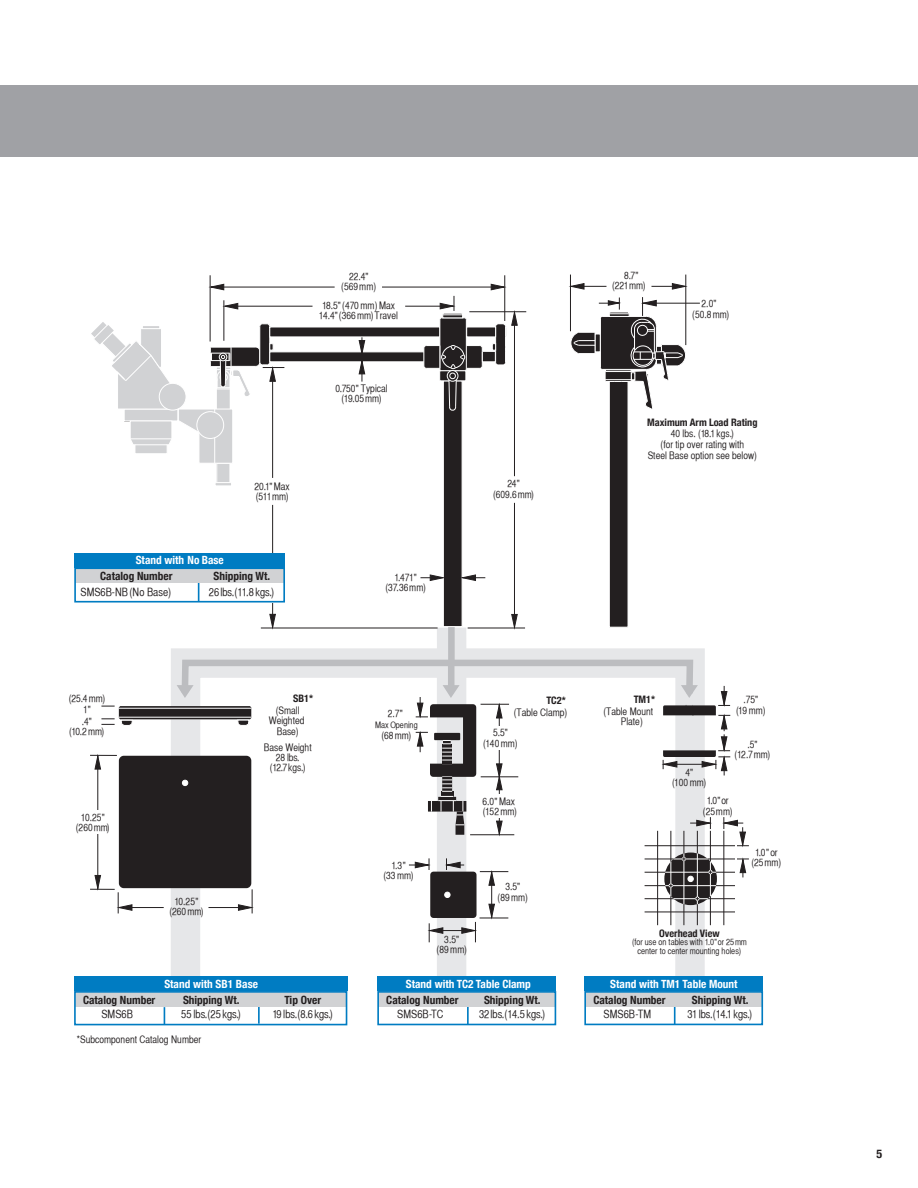
<style>
.page{position:relative;width:918px;height:1188px;background:#fff}
.page>*{position:absolute;margin:0;border:0;box-sizing:border-box;transform-origin:0 0}
.t1{font:700 condensed 12px "Helvetica Neue";color:#231f20}
.t2{font:11.4px "Helvetica CY Plain";color:#231f20}
.t3{font:700 condensed 11.4px "Helvetica Neue";color:#231f20}
.t4{font:700 condensed 11.4px "Helvetica Neue";color:#fff}
.t5{font:10.35px/10.4px "Helvetica CY Plain";color:#231f20;text-align:center}
.t6{font:700 condensed 10.35px "Helvetica Neue";color:#231f20}
.t7{font:8.85px/8.9px "Helvetica CY Plain";color:#231f20;text-align:center}
</style>
<div class="page">
<div style="left:0;top:85px;width:918px;height:72px;background:#a0a1a5"></div>
<div style="left:585px;top:992px;width:177px;height:15px;background:#d1d2d4"></div>
<div style="left:75px;top:992px;width:272px;height:15px;background:#d1d2d4"></div>
<svg style="left:163px;top:648px;width:542px;height:373px"></svg>
<div style="left:437px;top:628px;width:29px;height:34px;background:#e6e7e9"></div>
<div style="left:437px;top:662px;width:29px;height:327px;background:#e6e7e9"></div>
<div style="left:448px;top:627px;width:7px;height:35px;background:#bcbdc0"></div>
<div style="left:74px;top:991px;width:273px;height:34px;border:2px solid #007cc2"></div>
<div style="left:377px;top:991px;width:179px;height:34px;border:2px solid #007cc2"></div>
<div style="left:584px;top:991px;width:179px;height:34px;border:2px solid #007cc2"></div>
<hr style="left:573px;top:286px;width:33px;height:1px;background:#231f20">
<hr style="left:651px;top:286px;width:34px;height:1px;background:#231f20">
<svg style="left:569px;top:283px;width:16px;height:7px"></svg>
<svg style="left:672px;top:283px;width:14px;height:7px"></svg>
<hr style="left:570px;top:275px;width:1px;height:56px;background:#231f20">
<hr style="left:686px;top:275px;width:1px;height:70px;background:#231f20">
<hr style="left:643px;top:303px;width:57px;height:1px;background:#231f20">
<svg style="left:90px;top:656px;width:659px;height:286px"></svg>
<svg style="left:570px;top:297px;width:116px;height:331px"></svg>
<hr style="left:469px;top:311px;width:57px;height:1px;background:#231f20">
<hr style="left:468px;top:628px;width:57px;height:1px;background:#231f20">
<hr style="left:211px;top:287px;width:124px;height:1px;background:#231f20">
<hr style="left:382px;top:287px;width:121px;height:1px;background:#231f20">
<svg style="left:209px;top:284px;width:15px;height:6px"></svg>
<svg style="left:491px;top:284px;width:14px;height:6px"></svg>
<hr style="left:210px;top:275px;width:1px;height:67px;background:#231f20">
<hr style="left:505px;top:275px;width:1px;height:46px;background:#231f20">
<div style="left:74px;top:976px;width:273px;height:15px;background:#007cc2"></div>
<div style="left:584px;top:976px;width:179px;height:15px;background:#007cc2"></div>
<div style="left:377px;top:976px;width:179px;height:15px;background:#007cc2"></div>
<svg style="left:91px;top:296px;width:427px;height:333px"></svg>
<div style="left:75px;top:568px;width:209px;height:15px;background:#d1d2d4"></div>
<div style="left:74px;top:567px;width:211px;height:36px;border:2px solid #007cc2"></div>
<div style="left:74px;top:553px;width:211px;height:14px;background:#007cc2"></div>
<p class="t5" style="left:341px;top:271px;width:36px">22.4" (569 mm)</p>
<p class="t5" style="left:319px;top:300px;width:81px;text-align:left">18.5" (470 mm) Max<br>14.4" (366 mm) Travel</p>
<p class="t5" style="left:335px;top:383px;width:54px">0.750" Typical (19.05 mm)</p>
<p class="t5" style="left:255px;top:481px;width:37px;text-align:left">20.1" Max (511 mm)</p>
<p class="t4" style="left:136px;top:551px;width:89px">Stand with No Base</p>
<p class="t3" style="left:100px;top:566px;width:74px">Catalog Number</p>
<p class="t3" style="left:213px;top:566px;width:58px">Shipping Wt.</p>
<p class="t2" style="left:80px;top:586px;width:92px">SMS6B-NB (No Base)</p>
<p class="t2" style="left:209px;top:586px;width:67px">26 lbs.(11.8 kgs.)</p>
<p class="t5" style="left:385px;top:572px;width:42px">1.471" (37.36 mm)</p>
<p class="t5" style="left:493px;top:479px;width:42px">24"<br>(609.6 mm)</p>
<p class="t5" style="left:612px;top:270px;width:35px">8.7"<br>(221 mm)</p>
<p class="t5" style="left:692px;top:298px;width:39px">2.0"<br>(50.8 mm)</p>
<p class="t6" style="left:647px;top:413px;width:112px">Maximum Arm Load Rating</p>
<p class="t5" style="left:661px;top:429px;width:85px">40 lbs. (18.1 kgs.)<br>(for tip over rating with</p>
<p class="t5" style="left:648px;top:451px;width:111px">Steel Base option see below)</p>
<p class="t5" style="left:69px;top:693px;width:38px">(25.4 mm)<br>1"</p>
<p class="t5" style="left:69px;top:716px;width:37px">.4"<br>(10.2 mm)</p>
<p class="t5" style="left:76px;top:812px;width:35px">10.25" (260 mm)</p>
<p class="t5" style="left:169px;top:896px;width:36px">10.25" (260 mm)</p>
<p class="t6" style="left:293px;top:690px;width:22px">SB1*</p>
<p class="t5" style="left:269px;top:705px;width:37px">(Small<br>Weighted<br>Base)</p>
<p class="t5" style="left:264px;top:742px;width:49px">Base Weight<br>28 lbs.<br>(12.7 kgs.)</p>
<p class="t6" style="left:546px;top:692px;width:21px">TC2*</p>
<p class="t5" style="left:514px;top:707px;width:55px">(Table Clamp)</p>
<p class="t5" style="left:388px;top:709px;width:17px">2.7"</p>
<p class="t7" style="left:375px;top:720px;width:44px">Max Opening</p>
<p class="t5" style="left:381px;top:731px;width:31px">(68 mm)</p>
<p class="t5" style="left:483px;top:728px;width:36px">5.5"<br>(140 mm)</p>
<p class="t5" style="left:383px;top:860px;width:32px">1.3"<br>(33 mm)</p>
<p class="t5" style="left:482px;top:796px;width:36px;text-align:left">6.0" Max (152 mm)</p>
<p class="t5" style="left:436px;top:934px;width:32px">3.5"<br>(89 mm)</p>
<p class="t5" style="left:498px;top:881px;width:32px">3.5"<br>(89 mm)</p>
<p class="t6" style="left:634px;top:691px;width:23px">TM1*</p>
<p class="t5" style="left:621px;top:706px;width:34px;text-align:left;text-indent:-17px">(Table Mount<br>Plate)</p>
<p class="t5" style="left:672px;top:767px;width:36px">4"<br>(100 mm)</p>
<p class="t5" style="left:736px;top:695px;width:31px">.75"<br>(19 mm)</p>
<p class="t5" style="left:735px;top:739px;width:37px">.5"<br>(12.7 mm)</p>
<p class="t5" style="left:703px;top:796px;width:31px">1.0" or (25 mm)</p>
<p class="t5" style="left:751px;top:847px;width:31px">1.0" or (25 mm)</p>
<p class="t6" style="left:659px;top:924px;width:62px">Overhead View</p>
<p class="t7" style="left:632px;top:938px;width:116px">(for use on tables with 1.0" or 25 mm center to center mounting holes)</p>
<p class="t4" style="left:164px;top:974px;width:95px">Stand with SB1 Base</p>
<p class="t4" style="left:406px;top:974px;width:126px">Stand with TC2 Table Clamp</p>
<p class="t4" style="left:610px;top:974px;width:129px">Stand with TM1 Table Mount</p>
<p class="t3" style="left:83px;top:990px;width:74px">Catalog Number</p>
<p class="t3" style="left:183px;top:990px;width:58px">Shipping Wt.</p>
<p class="t3" style="left:284px;top:990px;width:38px">Tip Over</p>
<p class="t2" style="left:101px;top:1008px;width:33px">SMS6B</p>
<p class="t2" style="left:181px;top:1008px;width:61px">55 lbs.(25 kgs.)</p>
<p class="t2" style="left:272px;top:1008px;width:62px">19 lbs.(8.6 kgs.)</p>
<p class="t5" style="left:77px;top:1034px;width:126px">*Subcomponent Catalog Number</p>
<p class="t3" style="left:386px;top:990px;width:74px">Catalog Number</p>
<p class="t3" style="left:484px;top:990px;width:58px">Shipping Wt.</p>
<p class="t2" style="left:397px;top:1008px;width:48px">SMS6B-TC</p>
<p class="t2" style="left:479px;top:1008px;width:68px">32 lbs.(14.5 kgs.)</p>
<p class="t3" style="left:593px;top:990px;width:74px">Catalog Number</p>
<p class="t3" style="left:692px;top:990px;width:58px">Shipping Wt.</p>
<p class="t2" style="left:604px;top:1008px;width:49px">SMS6B-TM</p>
<p class="t2" style="left:687px;top:1008px;width:66px">31 lbs.(14.1 kgs.)</p>
<p class="t1" style="left:876px;top:1144px;width:7px">5</p>
</div>
